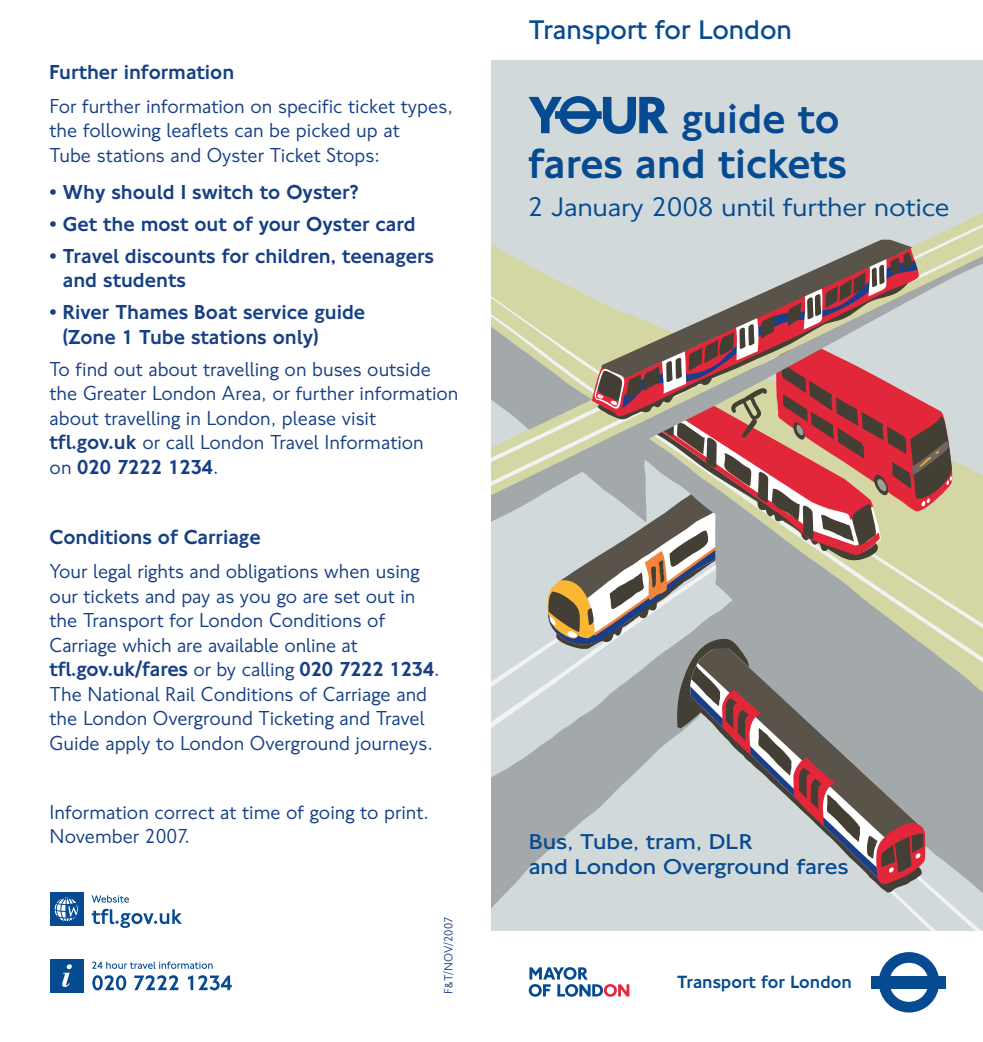
<style>
.page{position:relative;width:983px;height:1042px;background:#fff}
.page>*{position:absolute;margin:0;border:0;box-sizing:border-box;transform-origin:0 0}
.t1{font:500 43.05px/45.1px "NJ Font";color:#064a91;text-align:right}
.t2{font:28px "NJ Font";letter-spacing:-.01em;color:#064a91;scale:1.1 1}
.t3{font:300 28px "NJ Font";color:#064a91}
.t4{font:300 22.22px/24.5px "NJ Font";color:#064a91;scale:1.1 1}
.t5{font:21px/24.5px "NJ Font";color:#163f84}
.t6{font:500 21px/24.5px "NJ Font";color:#163f84}
.t7{font:500 18.38px "NJ Font";color:#064a91}
.t8{font:12.25px "NJ Font";color:#163f84}
.s1{font-weight:500}
</style>
<div class="page">
<div style="left:50px;top:959px;width:34px;height:33px;background:#064a91"></div>
<svg style="left:62px;top:964px;width:10px;height:23px"></svg>
<svg style="left:92px;top:975px;width:34px;height:15px"></svg>
<svg style="left:134px;top:975px;width:44px;height:15px"></svg>
<svg style="left:188px;top:975px;width:44px;height:15px"></svg>
<svg style="left:92px;top:961px;width:121px;height:8px"></svg>
<div style="left:50px;top:892px;width:34px;height:34px;background:#064a91"></div>
<svg style="left:92px;top:909px;width:90px;height:19px"></svg>
<svg style="left:92px;top:895px;width:37px;height:7px"></svg>
<svg style="left:54px;top:897px;width:25px;height:25px"></svg>
<svg style="left:878px;top:952px;width:61px;height:60px"></svg>
<div style="left:871px;top:976px;width:74px;height:12px;background:#064a91"></div>
<svg style="left:528px;top:967px;width:101px;height:29px"></svg>
<div style="left:491px;top:60px;width:491px;height:870px;background:#d1d9da"></div>
<svg style="left:491px;top:571px;width:491px;height:338px"></svg>
<svg style="left:718px;top:700px;width:264px;height:230px"></svg>
<svg style="left:491px;top:213px;width:491px;height:298px"></svg>
<svg style="left:688px;top:886px;width:233px;height:7px"></svg>
<svg style="left:601px;top:240px;width:311px;height:12px"></svg>
<svg style="left:547px;top:252px;width:405px;height:634px"></svg>
<svg style="left:528px;top:96px;width:140px;height:38px"></svg>
<p class="t6" style="left:50px;top:61px;width:186px">Further information</p>
<p class="t5" style="left:50px;top:96px;width:404px">For further information on specific ticket types, the following leaflets can be picked up at<br>Tube stations and Oyster Ticket Stops:</p>
<p class="t6" style="left:50px;top:182px;width:310px">• Why should I switch to Oyster?</p>
<p class="t6" style="left:50px;top:213px;width:367px">• Get the most out of your Oyster card</p>
<p class="t6" style="left:63px;top:245px;width:372px;text-indent:-13px">• Travel discounts for children, teenagers and students</p>
<p class="t6" style="left:63px;top:302px;width:304px;text-indent:-13px">• River Thames Boat service guide (Zone 1 Tube stations only)</p>
<p class="t5" style="left:50px;top:359px;width:410px">To find out about travelling on buses outside the Greater London Area, or further information about travelling in London, please visit <span class="s1">tfl.gov.uk</span> or call London Travel Information<br>on <span class="s1">020 7222 1234</span>.</p>
<p class="t6" style="left:50px;top:527px;width:212px">Conditions of Carriage</p>
<p class="t5" style="left:50px;top:561px;width:391px">Your legal rights and obligations when using our tickets and pay as you go are set out in the Transport for London Conditions of Carriage which are available online at <span class="s1">tfl.gov.uk/fares</span> or by calling <span class="s1">020 7222 1234</span>.<br>The National Rail Conditions of Carriage and the London Overground Ticketing and Travel Guide apply to London Overground journeys.</p>
<p class="t5" style="left:50px;top:802px;width:381px">Information correct at time of going to print.<br>November 2007.</p>
<p class="t8" style="left:444px;top:993px;width:78px;rotate:-90deg">F&amp;T/NOV/2007</p>
<h2 class="t3" style="left:528px;top:20px;width:265px">Transport for London</h2>
<h1 class="t1" style="left:528px;top:100px;width:320px">guide to<br>fares and tickets</h1>
<h2 class="t2" style="left:527px;top:197px;width:385px">2 January 2008 until further notice</h2>
<p class="t4" style="left:528px;top:831px;width:292px">Bus, Tube, tram, DLR<br>and London Overground fares</p>
<p class="t7" style="left:676px;top:976px;width:176px">Transport for London</p>
</div>
